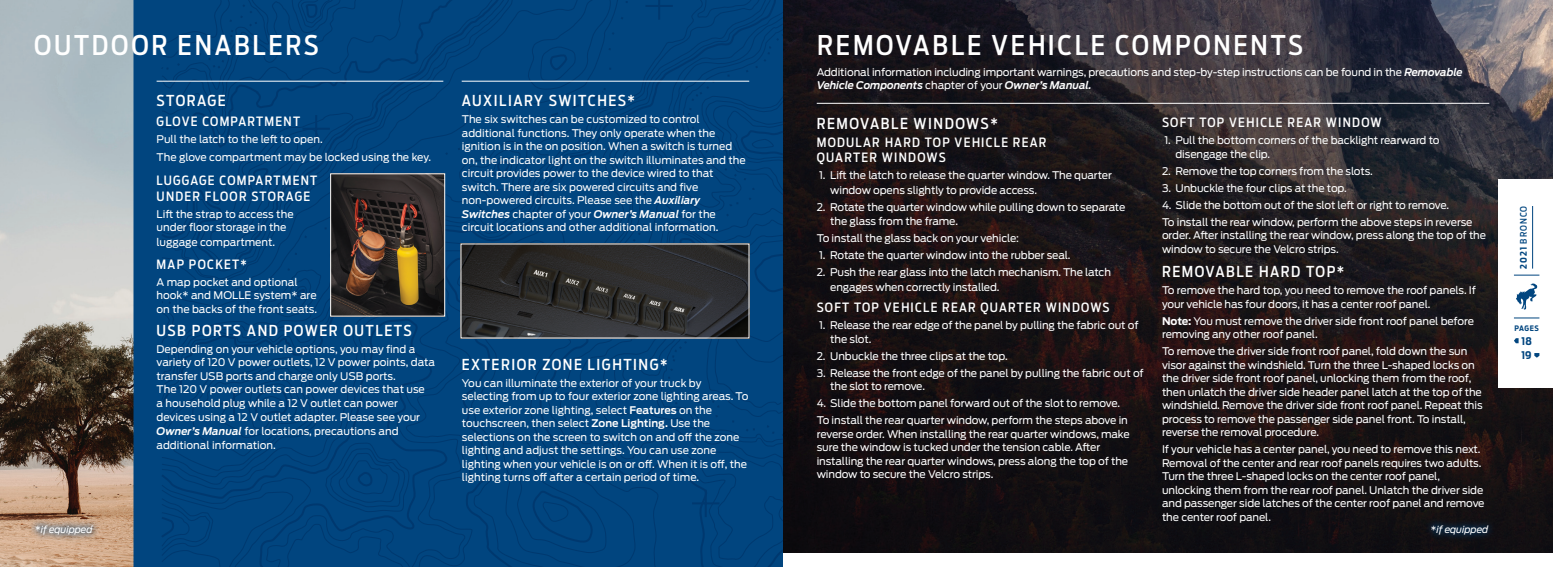
<style>
.page{position:relative;width:1566px;height:567px;background:#fff}
.page>*{position:absolute;margin:0;border:0;box-sizing:border-box;transform-origin:0 0}
.t1{font:500 27px "Ford Antenna Cond";letter-spacing:.1em;color:#fff}
.t2{font:500 15px "Ford Antenna Cond";letter-spacing:.1em;color:#fff}
.t3{font:500 12.75px/15px "Ford Antenna Cond";letter-spacing:.1em;color:#fff}
.t4{font:10.5px/13.5px "Ford Antenna";letter-spacing:-.01em;color:#fff}
.t5{font:700 10.5px "Ford Antenna Cond";color:#01457f}
.t6{font:italic 9.75px "Ford Antenna";letter-spacing:-.01em;color:#fff}
.t7{font:500 9px "Ford Antenna Cond";letter-spacing:.115em;color:#01457f}
.t8{font:700 7.5px "Ford Antenna Cond";letter-spacing:.07em;color:#01457f}
.s1{font-style:normal}
.s2{font-weight:600;font-style:italic}
.s3{font-weight:600}
.s4{font-weight:700}
</style>
<div class="page">
<div style="left:0;top:0;width:783px;height:567px;background:#01457f"></div>
<svg style="left:160px;top:0;width:623px;height:129px"></svg>
<svg style="left:610px;top:33px;width:173px;height:96px"></svg>
<svg style="left:162px;top:129px;width:621px;height:438px"></svg>
<svg style="left:0;top:0;width:134px;height:567px;background:#a29e99"></svg>
<img style="left:783px;top:0;width:769px;height:553px">
<div style="left:1424px;top:518px;width:72px;height:24px;background:#01457f;opacity:.75"></div>
<hr style="left:157px;top:81px;width:286px;height:1px;background:#fff">
<hr style="left:462px;top:81px;width:287px;height:1px;background:#fff">
<div style="left:812px;top:96px;width:684px;height:17px;background:#01457f;opacity:.2"></div>
<hr style="left:817px;top:103px;width:672px;height:1px;background:#fff">
<div style="left:323px;top:166px;width:131px;height:160px;background:#01457f"></div>
<img style="left:332px;top:176px;width:111px;height:138px">
<div style="left:330px;top:174px;width:115px;height:142px;border:1px solid #fff"></div>
<div style="left:454px;top:237px;width:305px;height:110px;background:#01457f;opacity:.2"></div>
<img style="left:463px;top:246px;width:284px;height:90px">
<div style="left:1498px;top:179px;width:68px;height:209px;background:#fff"></div>
<hr style="left:1532px;top:206px;width:1px;height:63px;background:#01457f">
<svg style="left:1514px;top:318px;width:25px;height:1px"></svg>
<svg style="left:1514px;top:338px;width:25px;height:20px"></svg>
<svg style="left:1514px;top:275px;width:25px;height:1px"></svg>
<div style="left:28px;top:518px;width:72px;height:24px;background:#01457f;opacity:.75"></div>
<svg style="left:1516px;top:283px;width:21px;height:27px"></svg>
<p class="t1" style="left:34px;top:22px;width:286px">OUTDOOR ENABLERS</p>
<p class="t1" style="left:817px;top:22px;width:487px">REMOVABLE VEHICLE COMPONENTS</p>
<p class="t6" style="left:35px;top:521px;width:59px"><span class="s1">*</span>if equipped</p>
<p class="t2" style="left:157px;top:88px;width:71px">STORAGE</p>
<p class="t3" style="left:157px;top:113px;width:145px">GLOVE COMPARTMENT</p>
<p class="t4" style="left:157px;top:131px;width:168px">Pull the latch to the left to open.</p>
<p class="t4" style="left:157px;top:150px;width:276px">The glove compartment may be locked using the key.</p>
<p class="t3" style="left:157px;top:170px;width:162px;line-height:16.5px">LUGGAGE COMPARTMENT<br>UNDER FLOOR STORAGE</p>
<p class="t4" style="left:157px;top:206px;width:139px">Lift the strap to access the under floor storage in the luggage compartment.</p>
<p class="t3" style="left:157px;top:255px;width:92px">MAP POCKET*</p>
<p class="t4" style="left:157px;top:274px;width:162px">A map pocket and optional hook* and MOLLE system* are on the backs of the front seats.</p>
<p class="t2" style="left:157px;top:317px;width:257px">USB PORTS AND POWER OUTLETS</p>
<p class="t4" style="left:157px;top:341px;width:280px">Depending on your vehicle options, you may find a variety of 120 V power outlets, 12 V power points, data transfer USB ports and charge only USB ports.<br>The 120 V power outlets can power devices that use<br>a household plug while a 12 V outlet can power devices using a 12 V outlet adapter. Please see your <span class="s2">Owner’s Manual</span> for locations, precautions and additional information.</p>
<p class="t2" style="left:462px;top:88px;width:175px">AUXILIARY SWITCHES*</p>
<p class="t4" style="left:462px;top:111px;width:285px">The six switches can be customized to control additional functions. They only operate when the ignition is in the on position. When a switch is turned on, the indicator light on the switch illuminates and the circuit provides power to the device wired to that switch. There are six powered circuits and five non-powered circuits. Please see the <span class="s2">Auxiliary Switches</span> chapter of your <span class="s2">Owner’s Manual</span> for the circuit locations and other additional information.</p>
<p class="t2" style="left:462px;top:351px;width:207px">EXTERIOR ZONE LIGHTING*</p>
<p class="t4" style="left:462px;top:375px;width:288px">You can illuminate the exterior of your truck by selecting from up to four exterior zone lighting areas. To use exterior zone lighting, select <span class="s3">Features</span> on the touchscreen, then select <span class="s3">Zone Lighting.</span> Use the selections on the screen to switch on and off the zone lighting and adjust the settings. You can use zone lighting when your vehicle is on or off. When it is off, the lighting turns off after a certain period of time.</p>
<p class="t4" style="left:817px;top:64px;width:648px">Additional information including important warnings, precautions and step-by-step instructions can be found in the <span class="s2">Removable<br>Vehicle Components</span> chapter of your <span class="s2">Owner’s Manual.</span></p>
<p class="t2" style="left:817px;top:111px;width:183px">REMOVABLE WINDOWS*</p>
<p class="t3" style="left:817px;top:134px;width:231px">MODULAR HARD TOP VEHICLE REAR<br>QUARTER WINDOWS</p>
<p class="t4" style="left:830px;top:167px;width:283px;line-height:15px;text-indent:-11px">1. Lift the latch to release the quarter window. The quarter window opens slightly to provide access.</p>
<p class="t4" style="left:830px;top:199px;width:297px;text-indent:-14px">2. Rotate the quarter window while pulling down to separate the glass from the frame.</p>
<p class="t4" style="left:817px;top:230px;width:204px">To install the glass back on your vehicle:</p>
<p class="t4" style="left:819px;top:247px;width:253px">1. Rotate the quarter window into the rubber seal.</p>
<p class="t4" style="left:830px;top:263px;width:282px;line-height:15px;text-indent:-14px">2. Push the rear glass into the latch mechanism. The latch engages when correctly installed.</p>
<p class="t3" style="left:817px;top:299px;width:294px">SOFT TOP VEHICLE REAR QUARTER WINDOWS</p>
<p class="t4" style="left:830px;top:317px;width:310px;text-indent:-11px">1. Release the rear edge of the panel by pulling the fabric out of the slot.</p>
<p class="t4" style="left:817px;top:348px;width:192px">2. Unbuckle the three clips at the top.</p>
<p class="t4" style="left:830px;top:365px;width:315px;text-indent:-14px">3. Release the front edge of the panel by pulling the fabric out of the slot to remove.</p>
<p class="t4" style="left:817px;top:395px;width:305px">4. Slide the bottom panel forward out of the slot to remove.</p>
<p class="t4" style="left:817px;top:412px;width:315px">To install the rear quarter window, perform the steps above in reverse order. When installing the rear quarter windows, make sure the window is tucked under the tension cable. After installing the rear quarter windows, press along the top of the window to secure the Velcro strips.</p>
<p class="t3" style="left:1162px;top:114px;width:221px">SOFT TOP VEHICLE REAR WINDOW</p>
<p class="t4" style="left:1176px;top:132px;width:266px;text-indent:-11px">1. Pull the bottom corners of the backlight rearward to disengage the clip.</p>
<p class="t4" style="left:1162px;top:163px;width:212px">2. Remove the top corners from the slots.</p>
<p class="t4" style="left:1162px;top:180px;width:186px">3. Unbuckle the four clips at the top.</p>
<p class="t4" style="left:1162px;top:197px;width:289px">4. Slide the bottom out of the slot left or right to remove.</p>
<p class="t4" style="left:1162px;top:214px;width:326px">To install the rear window, perform the above steps in reverse order. After installing the rear window, press along the top of the window to secure the Velcro strips.</p>
<p class="t2" style="left:1162px;top:259px;width:184px">REMOVABLE HARD TOP*</p>
<p class="t4" style="left:1162px;top:282px;width:315px">To remove the hard top, you need to remove the roof panels. If your vehicle has four doors, it has a center roof panel.</p>
<p class="t4" style="left:1162px;top:313px;width:313px"><span class="s4">Note:</span> You must remove the driver side front roof panel before removing any other roof panel.</p>
<p class="t4" style="left:1162px;top:343px;width:322px">To remove the driver side front roof panel, fold down the sun visor against the windshield. Turn the three L-shaped locks on the driver side front roof panel, unlocking them from the roof, then unlatch the driver side header panel latch at the top of the windshield. Remove the driver side front roof panel. Repeat this process to remove the passenger side panel front. To install, reverse the removal procedure.</p>
<p class="t4" style="left:1162px;top:441px;width:324px">If your vehicle has a center panel, you need to remove this next.<br>Removal of the center and rear roof panels requires two adults.<br>Turn the three L-shaped locks on the center roof panel, unlocking them from the rear roof panel. Unlatch the driver side and passenger side latches of the center roof panel and remove the center roof panel.</p>
<p class="t6" style="left:1431px;top:521px;width:59px"><span class="s1">*</span>if equipped</p>
<p class="t7" style="left:1516px;top:269px;width:64px;rotate:-90deg"><span class="s4">2021</span> BRONCO</p>
<p class="t8" style="left:1514px;top:321px;width:26px">PAGES</p>
<p class="t5" style="left:1522px;top:332px;width:12px">18</p>
<p class="t5" style="left:1522px;top:346px;width:12px">19</p>
</div>
